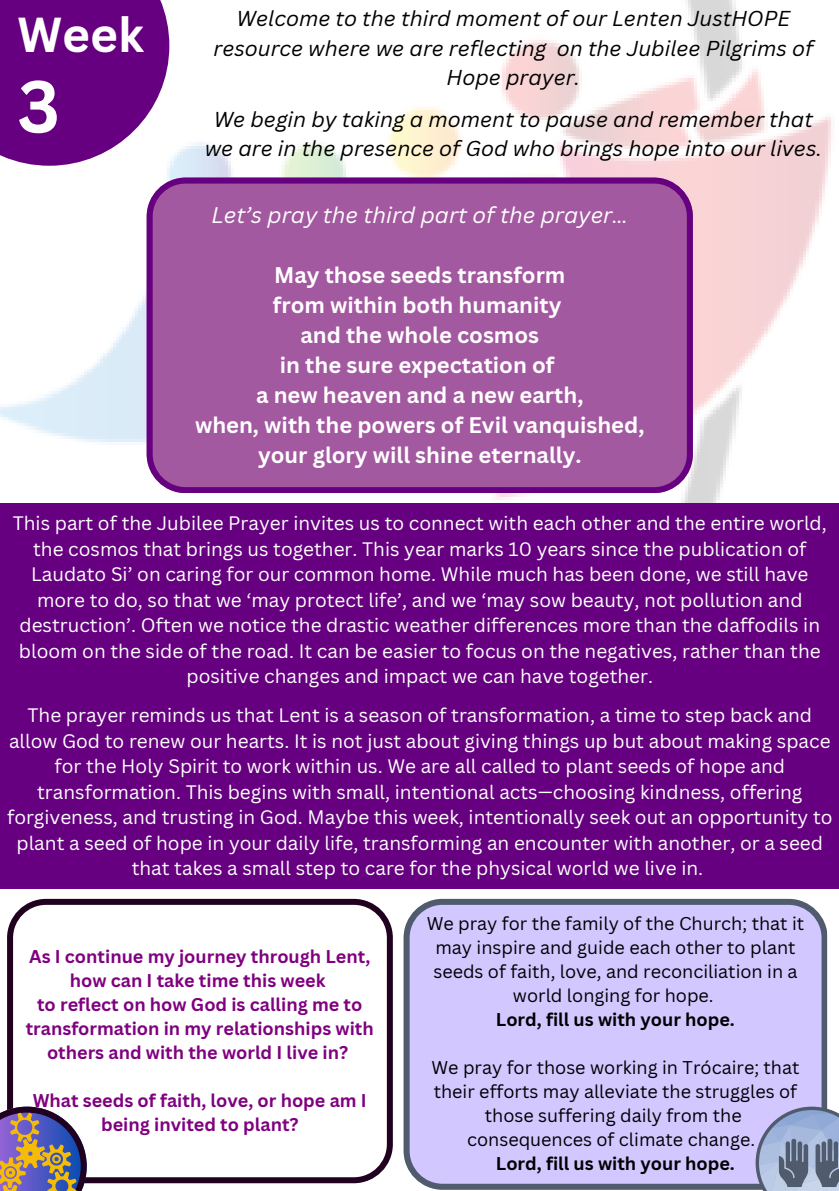
<style>
.page{position:relative;width:839px;height:1191px;background:#fff}
.page>*{position:absolute;margin:0;border:0;box-sizing:border-box;transform-origin:0 0}
.t1{font:700 72px "Canva Sans";color:#fff}
.t2{font:700 47.8px "Canva Sans";color:#fff}
.t3{font:700 22px/30px "Canva Sans";color:#fff;text-align:center}
.t4{font:italic 22px "Canva Sans";color:#fff}
.t5{font:italic 21px/29.2px "Canva Sans";color:#000;text-align:center}
.t6{font:19px/25.6px "Canva Sans";color:#fff;text-align:center}
.t7{font:18px/24px "Canva Sans";color:#000;text-align:center}
.t8{font:700 18px/24px "Canva Sans";color:#800080;text-align:center}
.t9{font:700 18px "Canva Sans";color:#000}
</style>
<div class="page">
<img style="left:0;top:0;width:831px;height:503px">
<div style="left:0;top:0;width:169px;height:166px;background:#660080"></div>
<div style="left:147px;top:178px;width:545px;height:315px;background:#a359a0"></div>
<div style="left:0;top:503px;width:838px;height:386px;background:#660080"></div>
<svg style="left:7px;top:899px;width:386px;height:284px"></svg>
<svg style="left:403px;top:899px;width:423px;height:291px;background:#cac1f6"></svg>
<svg style="left:755px;top:1107px;width:83px;height:84px;background:#909dbc"></svg>
<svg style="left:0;top:1107px;width:87px;height:84px;background:#887986"></svg>
<p class="t2" style="left:17px;top:0;width:128px">Week</p>
<p class="t1" style="left:17px;top:56px;width:44px">3</p>
<p class="t5" style="left:213px;top:4px;width:601px">Welcome to the third moment of our Lenten JustHOPE resource where we are reflecting on the Jubilee Pilgrims of<br>Hope prayer.</p>
<p class="t5" style="left:205px;top:104px;width:618px">We begin by taking a moment to pause and remember that we are in the presence of God who brings hope into our lives.</p>
<p class="t4" style="left:211px;top:199px;width:418px">Let’s pray the third part of the prayer…</p>
<h1 class="t3" style="left:195px;top:259px;width:451px">May those seeds transform<br>from within both humanity<br>and the whole cosmos<br>in the sure expectation of<br>a new heaven and a new earth,<br>when, with the powers of Evil vanquished, your glory will shine eternally.</h1>
<p class="t6" style="left:13px;top:510px;width:815px">This part of the Jubilee Prayer invites us to connect with each other and the entire world, the cosmos that brings us together. This year marks 10 years since the publication of Laudato Si’ on caring for our common home. While much has been done, we still have more to do, so that we ‘may protect life’, and we ‘may sow beauty, not pollution and destruction’. Often we notice the drastic weather differences more than the daffodils in bloom on the side of the road. It can be easier to focus on the negatives, rather than the positive changes and impact we can have together.</p>
<h3 class="t6" style="left:7px;top:702px;width:827px">The prayer reminds us that Lent is a season of transformation, a time to step back and allow God to renew our hearts. It is not just about giving things up but about making space for the Holy Spirit to work within us. We are all called to plant seeds of hope and transformation. This begins with small, intentional acts—choosing kindness, offering forgiveness, and trusting in God. Maybe this week, intentionally seek out an opportunity to plant a seed of hope in your daily life, transforming an encounter with another, or a seed that takes a small step to care for the physical world we live in.</h3>
<h3 class="t8" style="left:26px;top:944px;width:349px">As I continue my journey through Lent, how can I take time this week<br>to reflect on how God is calling me to transformation in my relationships with others and with the world I live in?</h3>
<h3 class="t8" style="left:33px;top:1088px;width:335px">What seeds of faith, love, or hope am I being invited to plant?</h3>
<h2 class="t7" style="left:426px;top:911px;width:379px">We pray for the family of the Church; that it may inspire and guide each other to plant seeds of faith, love, and reconciliation in a world longing for hope.</h2>
<p class="t9" style="left:496px;top:1007px;width:240px">Lord, fill us with your hope.</p>
<p class="t7" style="left:431px;top:1055px;width:369px">We pray for those working in Trócaire; that their efforts may alleviate the struggles of those suffering daily from the</p>
<h4 class="t7" style="left:467px;top:1127px;width:289px">consequences of climate change.</h4>
<h4 class="t9" style="left:496px;top:1151px;width:240px">Lord, fill us with your hope.</h4>
</div>
